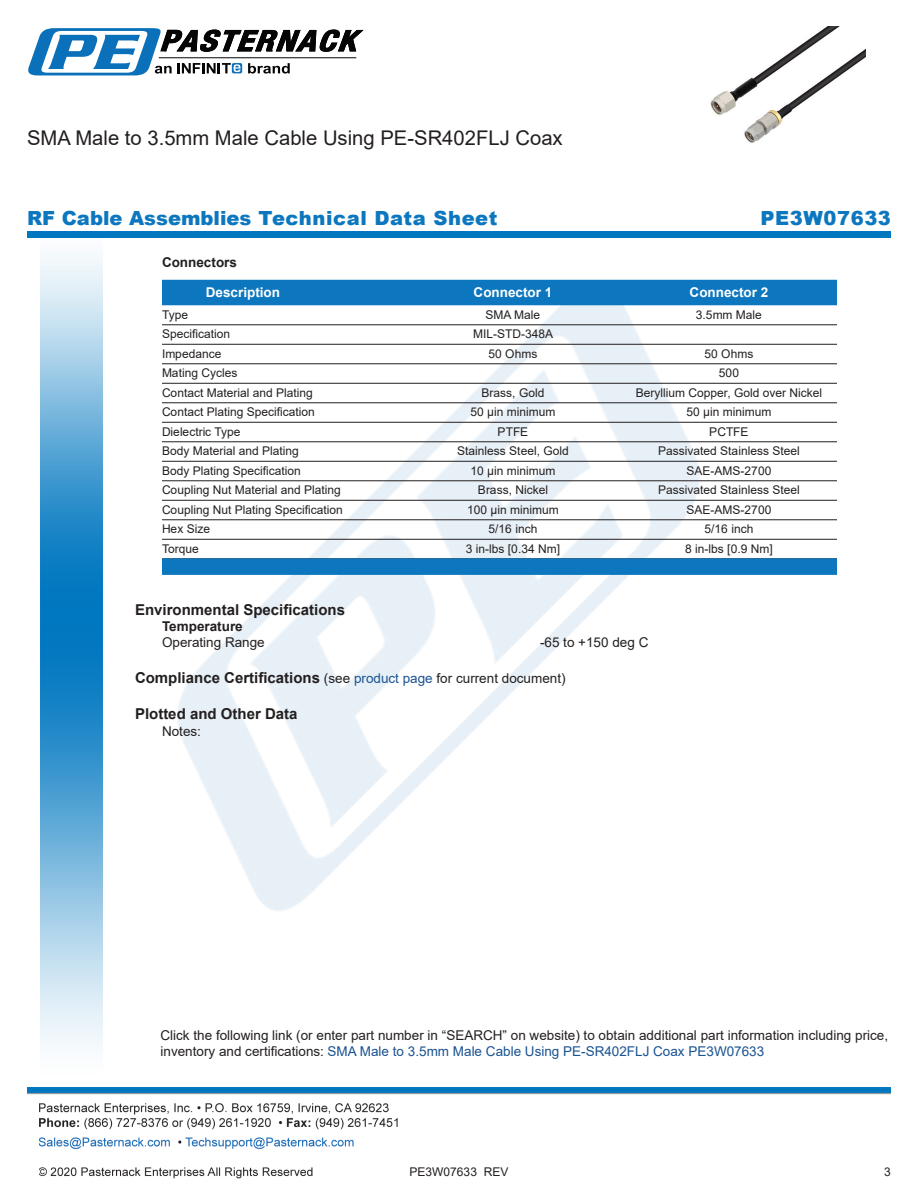
<style>
.page{position:relative;width:918px;height:1188px;background:#fff}
.page>*{position:absolute;margin:0;border:0;box-sizing:border-box;transform-origin:0 0}
.Web_Description_Para{font:20.25px "Arial";color:#231f20}
.t1{font:900 19.5px "Arial";letter-spacing:.01em;color:#0c77be}
.t2{font:900 19.5px "Arial";letter-spacing:.03em;color:#0c77be}
.Head1_for_Compliance{font:700 15px "Arial";color:#231f20}
.Head1{font:700 15px "Arial";color:#231f20}
.Description_and_PN_L{font:13.5px/16.2px "Arial";color:#231f20}
.Specs_Para{font:13.5px "Arial";color:#231f20}
.Table_Header_Connect{font:700 13.5px "Arial";color:#fff}
.Head2_after_Head1{font:700 13.5px "Arial";color:#231f20}
.Head2{font:700 13.5px "Arial";color:#231f20}
.Table_Body_Connector{font:12px "Arial";color:#231f20}
.s1{font-weight:400;font-size:13.5px}
.s2{font-weight:400;font-size:13.5px;color:#1a5392}
.s3{color:#1a5392}
</style>
<div class="page">
<img style="left:39px;top:1103px;width:359px;height:76px">
<img style="left:102px;top:255px;width:719px;height:715px">
<img style="left:27px;top:1088px;width:864px;height:7px">
<img style="left:40px;top:237px;width:62px;height:811px">
<div style="left:27px;top:231px;width:864px;height:6px;background:#0177c0"></div>
<svg style="left:28px;top:28px;width:336px;height:47px"></svg>
<div style="left:162px;top:280px;width:675px;height:25px;background:#0c77be"></div>
<hr style="left:162px;top:325px;width:675px;height:1px;background:#231f20">
<hr style="left:162px;top:344px;width:675px;height:1px;background:#231f20">
<hr style="left:162px;top:364px;width:675px;height:1px;background:#231f20">
<hr style="left:162px;top:383px;width:675px;height:1px;background:#231f20">
<hr style="left:162px;top:403px;width:675px;height:1px;background:#231f20">
<hr style="left:162px;top:422px;width:675px;height:1px;background:#231f20">
<hr style="left:162px;top:442px;width:675px;height:1px;background:#231f20">
<hr style="left:162px;top:461px;width:675px;height:1px;background:#231f20">
<hr style="left:162px;top:481px;width:675px;height:1px;background:#231f20">
<hr style="left:162px;top:500px;width:675px;height:1px;background:#231f20">
<hr style="left:162px;top:520px;width:675px;height:1px;background:#231f20">
<hr style="left:162px;top:539px;width:675px;height:1px;background:#231f20">
<div style="left:162px;top:558px;width:675px;height:17px;background:#0c77be"></div>
<img style="left:710px;top:27px;width:156px;height:116px">
<h1 class="Web_Description_Para" style="left:27px;top:124px;width:537px">SMA Male to 3.5mm Male Cable Using PE-SR402FLJ Coax</h1>
<p class="t1" style="left:27px;top:204px;width:472px">RF Cable Assemblies Technical Data Sheet</p>
<p class="t2" style="left:761px;top:204px;width:132px">PE3W07633</p>
<p class="Head2" style="left:162px;top:253px;width:77px">Connectors</p>
<p class="Table_Header_Connect" style="left:206px;top:283px;width:76px">Description</p>
<p class="Table_Header_Connect" style="left:474px;top:283px;width:80px">Connector 1</p>
<p class="Table_Header_Connect" style="left:690px;top:283px;width:80px">Connector 2</p>
<p class="Table_Body_Connector" style="left:162px;top:306px;width:28px">Type</p>
<p class="Table_Body_Connector" style="left:486px;top:306px;width:56px">SMA Male</p>
<p class="Table_Body_Connector" style="left:696px;top:306px;width:68px">3.5mm Male</p>
<p class="Table_Body_Connector" style="left:162px;top:326px;width:70px">Specification</p>
<p class="Table_Body_Connector" style="left:473px;top:326px;width:82px">MIL-STD-348A</p>
<p class="Table_Body_Connector" style="left:162px;top:345px;width:61px">Impedance</p>
<p class="Table_Body_Connector" style="left:489px;top:345px;width:50px">50 Ohms</p>
<p class="Table_Body_Connector" style="left:705px;top:345px;width:50px">50 Ohms</p>
<p class="Table_Body_Connector" style="left:162px;top:365px;width:77px">Mating Cycles</p>
<p class="Table_Body_Connector" style="left:719px;top:365px;width:22px">500</p>
<p class="Table_Body_Connector" style="left:162px;top:384px;width:152px">Contact Material and Plating</p>
<p class="Table_Body_Connector" style="left:482px;top:384px;width:64px">Brass, Gold</p>
<p class="Table_Body_Connector" style="left:636px;top:384px;width:188px">Beryllium Copper, Gold over Nickel</p>
<p class="Table_Body_Connector" style="left:162px;top:404px;width:154px">Contact Plating Specification</p>
<p class="Table_Body_Connector" style="left:471px;top:404px;width:86px">50 µin minimum</p>
<p class="Table_Body_Connector" style="left:687px;top:404px;width:86px">50 µin minimum</p>
<p class="Table_Body_Connector" style="left:162px;top:423px;width:80px">Dielectric Type</p>
<p class="Table_Body_Connector" style="left:498px;top:423px;width:32px">PTFE</p>
<p class="Table_Body_Connector" style="left:709px;top:423px;width:41px">PCTFE</p>
<p class="Table_Body_Connector" style="left:162px;top:443px;width:138px">Body Material and Plating</p>
<p class="Table_Body_Connector" style="left:457px;top:443px;width:113px">Stainless Steel, Gold</p>
<p class="Table_Body_Connector" style="left:658px;top:443px;width:143px">Passivated Stainless Steel</p>
<p class="Table_Body_Connector" style="left:162px;top:462px;width:140px">Body Plating Specification</p>
<p class="Table_Body_Connector" style="left:471px;top:462px;width:86px">10 µin minimum</p>
<p class="Table_Body_Connector" style="left:687px;top:462px;width:86px">SAE-AMS-2700</p>
<p class="Table_Body_Connector" style="left:162px;top:482px;width:180px">Coupling Nut Material and Plating</p>
<p class="Table_Body_Connector" style="left:478px;top:482px;width:72px">Brass, Nickel</p>
<p class="Table_Body_Connector" style="left:658px;top:482px;width:143px">Passivated Stainless Steel</p>
<p class="Table_Body_Connector" style="left:162px;top:501px;width:182px">Coupling Nut Plating Specification</p>
<p class="Table_Body_Connector" style="left:467px;top:501px;width:93px">100 µin minimum</p>
<p class="Table_Body_Connector" style="left:687px;top:501px;width:86px">SAE-AMS-2700</p>
<p class="Table_Body_Connector" style="left:162px;top:521px;width:50px">Hex Size</p>
<p class="Table_Body_Connector" style="left:489px;top:521px;width:50px">5/16 inch</p>
<p class="Table_Body_Connector" style="left:705px;top:521px;width:50px">5/16 inch</p>
<p class="Table_Body_Connector" style="left:162px;top:540px;width:38px">Torque</p>
<p class="Table_Body_Connector" style="left:466px;top:540px;width:96px">3 in-lbs [0.34 Nm]</p>
<p class="Table_Body_Connector" style="left:685px;top:540px;width:89px">8 in-lbs [0.9 Nm]</p>
<p class="Head1" style="left:135px;top:599px;width:212px">Environmental Specifications</p>
<p class="Head2_after_Head1" style="left:162px;top:617px;width:82px">Temperature</p>
<p class="Specs_Para" style="left:162px;top:633px;width:104px">Operating Range</p>
<p class="Specs_Para" style="left:540px;top:633px;width:110px">-65 to +150 deg C</p>
<p class="Head1_for_Compliance" style="left:135px;top:668px;width:432px">Compliance Certifications <span class="s1">(see</span> <span class="s2">product page</span> <span class="s1">for current document)</span></p>
<p class="Head1_for_Compliance" style="left:135px;top:704px;width:164px">Plotted and Other Data</p>
<p class="Specs_Para" style="left:162px;top:722px;width:41px">Notes:</p>
<p class="Description_and_PN_L" style="left:160px;top:1027px;width:729px">Click the following link (or enter part number in “SEARCH” on website) to obtain additional part information including price, inventory and certifications: <span class="s3">SMA Male to 3.5mm Male Cable Using PE-SR402FLJ Coax PE3W07633</span></p>
<p class="Table_Body_Connector" style="left:410px;top:1163px;width:100px">PE3W07633 REV</p>
<p class="Table_Body_Connector" style="left:884px;top:1164px;width:8px">3</p>
</div>
